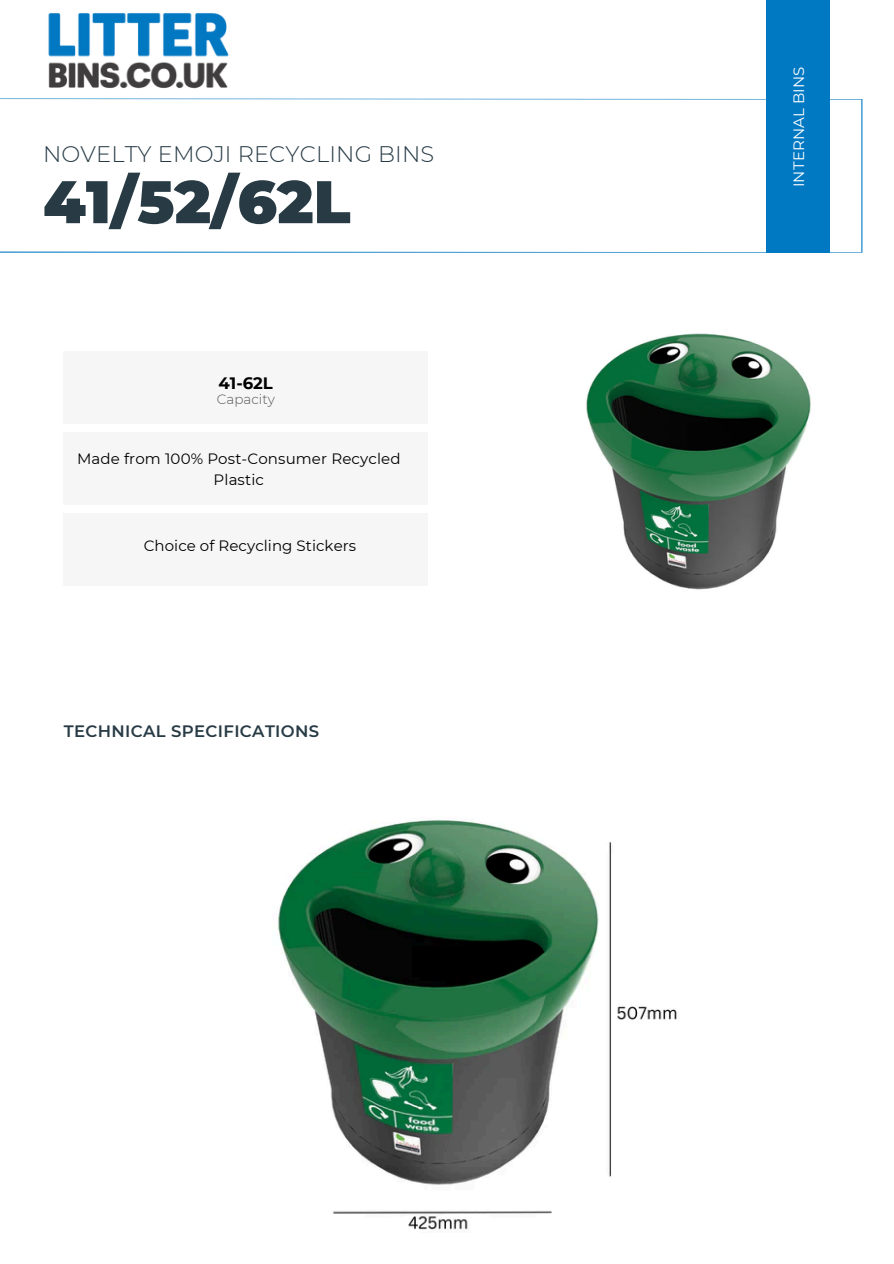
<style>
.page{position:relative;width:894px;height:1264px;background:#fff}
.page>*{position:absolute;margin:0;border:0;box-sizing:border-box;transform-origin:0 0}
.t1{font:900 60px "Montserrat";color:#283b45}
.t2{font:300 22.5px "Montserrat";letter-spacing:.005em;color:#283b45}
.t3{font:600 16.5px "Montserrat";letter-spacing:.02em;color:#283b45}
.t4{font:700 16.5px "Montserrat";color:#000}
.t5{font:15px/20.2px "Montserrat";letter-spacing:.01em;color:#000;text-align:center}
.t6{font:15px "Montserrat";letter-spacing:.01em;color:#fff}
.t7{font:300 13.5px "Montserrat";color:#575756}
</style>
<div class="page">
<svg style="left:0;top:98px;width:862px;height:155px"></svg>
<div style="left:765px;top:0;width:64px;height:252px;background:#0078c2"></div>
<div style="left:64px;top:352px;width:363px;height:72px;background:#f6f6f6"></div>
<div style="left:64px;top:433px;width:363px;height:72px;background:#f6f6f6"></div>
<div style="left:64px;top:514px;width:363px;height:72px;background:#f6f6f6"></div>
<img style="left:48px;top:13px;width:181px;height:76px">
<img style="left:278px;top:820px;width:399px;height:410px">
<img style="left:586px;top:333px;width:225px;height:257px">
<p class="t2" style="left:43px;top:140px;width:392px">NOVELTY EMOJI RECYCLING BINS</p>
<h2 class="t1" style="left:43px;top:165px;width:309px">41/52/62L</h2>
<h4 class="t4" style="left:218px;top:373px;width:56px">41-62L</h4>
<p class="t7" style="left:217px;top:391px;width:60px">Capacity</p>
<h5 class="t5" style="left:77px;top:449px;width:325px">Made from 100% Post-Consumer Recycled<br>Plastic</h5>
<h5 class="t5" style="left:144px;top:535px;width:214px">Choice of Recycling Stickers</h5>
<h3 class="t3" style="left:64px;top:721px;width:257px">TECHNICAL SPECIFICATIONS</h3>
<h1 class="t6" style="left:789px;top:187px;width:122px;rotate:-90deg">INTERNAL BINS</h1>
</div>
